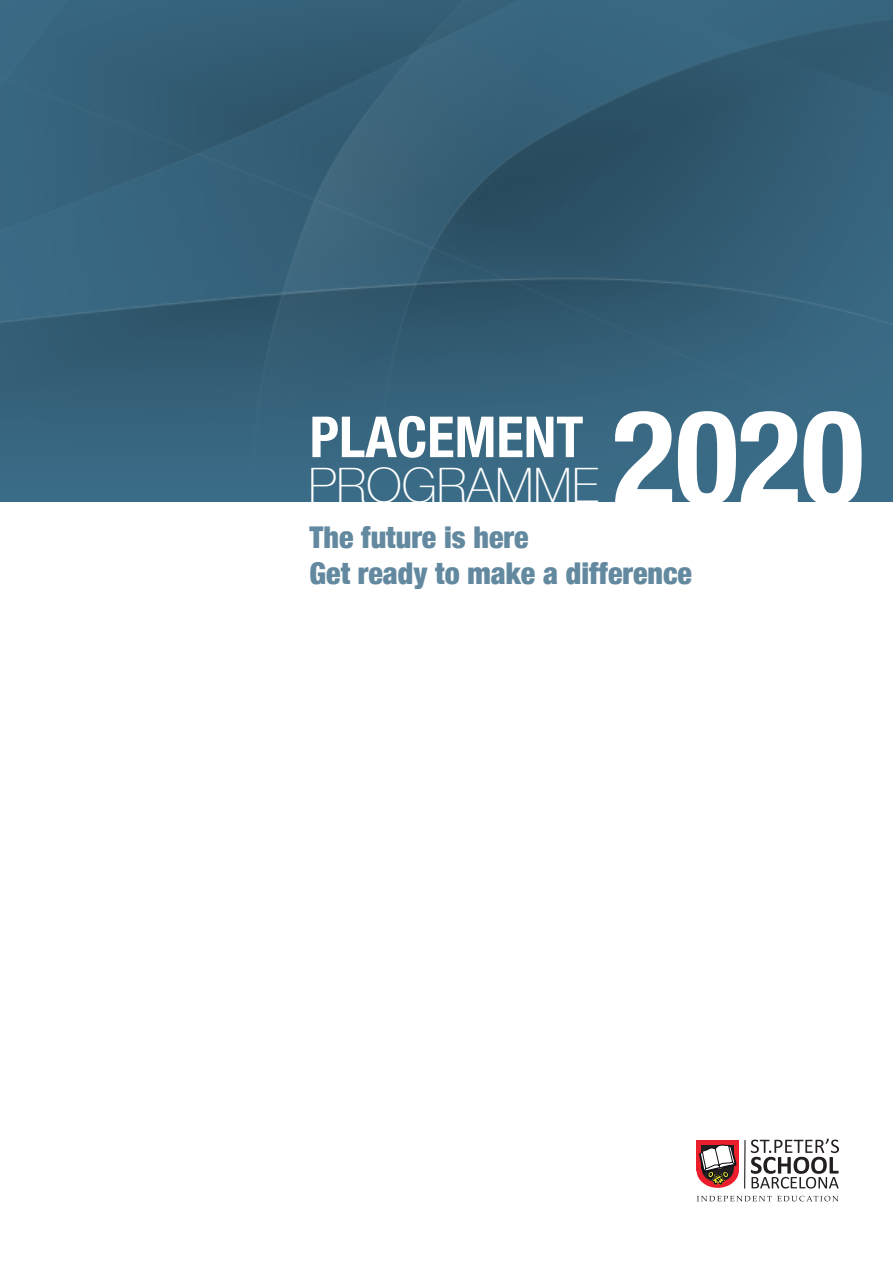
<style>
.page{position:relative;width:893px;height:1263px;background:#fff}
.page>*{position:absolute;margin:0;border:0;box-sizing:border-box;transform-origin:0 0}
.t1{font:700 condensed 130.8px "Helvetica Neue";color:#fff}
.t2{font:700 condensed 56.7px "Helvetica Neue";color:#fff}
.t3{font:100 47.55px "Helvetica Neue";color:#fff}
.t4{font:900 condensed 30px/36px "Helvetica Neue";color:#3b6c87}
</style>
<div class="page">
<img style="left:0;top:0;width:893px;height:502px">
<svg style="left:751px;top:1139px;width:88px;height:49px"></svg>
<svg style="left:697px;top:1153px;width:42px;height:35px"></svg>
<div style="left:697px;top:1140px;width:42px;height:30px;background:#eb1f2b"></div>
<hr style="left:744px;top:1140px;width:1px;height:48px;background:#050504">
<svg style="left:697px;top:1196px;width:141px;height:5px"></svg>
<svg style="left:699px;top:1144px;width:37px;height:40px"></svg>
<p class="t2" style="left:310px;top:390px;width:275px">PLACEMENT</p>
<p class="t1" style="left:613px;top:349px;width:253px">2020</p>
<p class="t3" style="left:308px;top:449px;width:292px">PROGRAMME</p>
<p class="t4" style="left:310px;top:517px;width:384px">The future is here<br>Get ready to make a difference</p>
</div>
